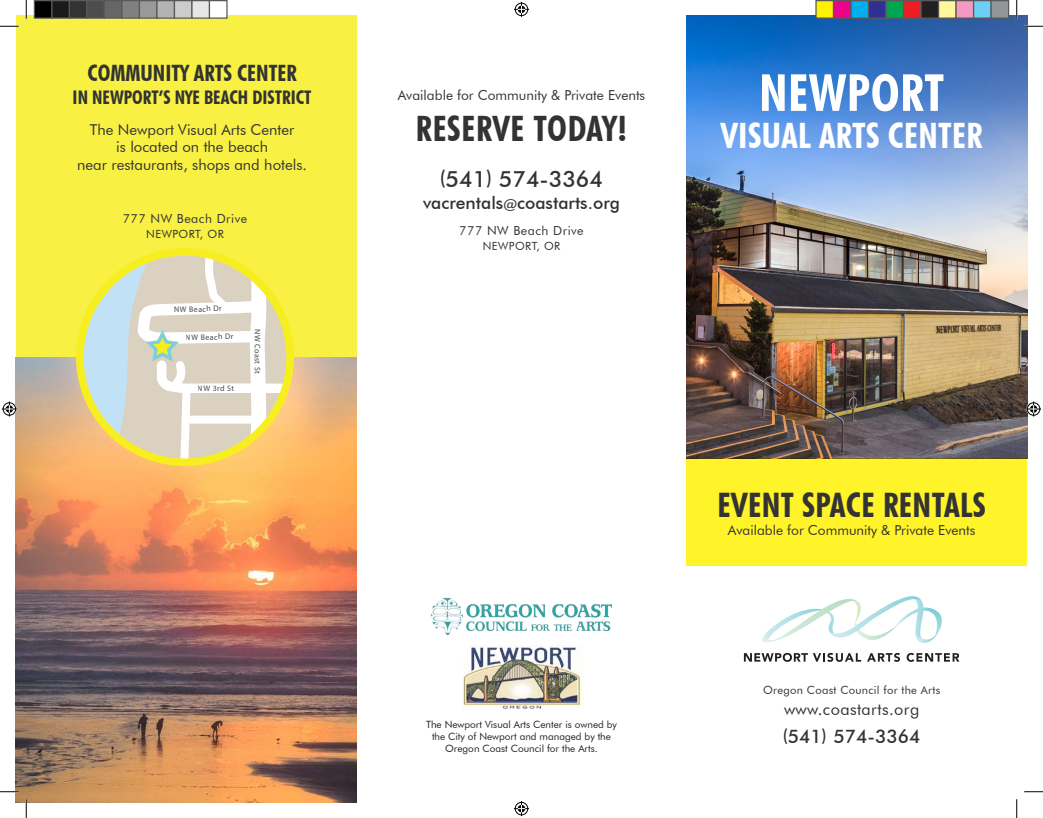
<style>
.page{position:relative;width:1043px;height:818px;background:#fff}
.page>*{position:absolute;margin:0;border:0;box-sizing:border-box;transform-origin:0 0}
.t1{font:700 condensed 51.25px "Futura BT";letter-spacing:.01em;color:#fff}
.t2{font:700 condensed 35px "Futura BT";letter-spacing:.01em;color:#fff}
.t3{font:700 condensed 35px "Futura BT";letter-spacing:.02em;color:#333}
.t4{font:700 condensed 33.75px "Futura BT";letter-spacing:.01em;color:#333}
.t5{font:700 condensed 22.5px "Futura BT";color:#323332}
.t6{font:500 22.5px "Futura BT";color:#333}
.t7{font:700 condensed 18.75px "Futura BT";color:#323332}
.t8{font:500 18.75px "Futura BT";color:#333}
.t9{font:500 17.5px "Futura BT";color:#333}
.t10{font:16.25px "Futura BT";letter-spacing:.025em;color:#323332}
.Text{font:15px "Futura BT";color:#333}
.Text-2{font:13.75px "Futura BT";color:#333}
.Text-3{font:12.5px "Futura BT";letter-spacing:.04em;color:#333}
.t11{font:11.25px "Futura BT";letter-spacing:.025em;color:#323332}
.Text-4{font:11.25px "Futura BT";letter-spacing:.04em;color:#333}
.t12{font:10px/12px "Futura BT";color:#231f20;text-align:center}
.t13{font:8px "Myriad Pro";letter-spacing:.05em;color:#313232}
.s1{font-size:13.75px}
.s2{font-size:16.25px}
</style>
<div class="page">
<div style="left:16px;top:16px;width:340px;height:341px;background:#f8f043"></div>
<img style="left:16px;top:357px;width:340px;height:445px">
<img style="left:686px;top:16px;width:341px;height:442px">
<img style="left:431px;top:597px;width:182px;height:39px">
<img style="left:464px;top:646px;width:117px;height:64px">
<svg style="left:744px;top:596px;width:215px;height:65px"></svg>
<div style="left:686px;top:458px;width:341px;height:108px;background:#fff329"></div>
<svg style="left:80px;top:254px;width:210px;height:208px"></svg>
<div style="left:76px;top:248px;width:218px;height:218px;border:8px solid #f7ee1f;border-radius:50%"></div>
<svg style="left:0;top:25px;width:19px;height:2px"></svg>
<svg style="left:1024px;top:25px;width:18px;height:2px"></svg>
<svg style="left:0;top:790px;width:19px;height:2px"></svg>
<svg style="left:1024px;top:791px;width:18px;height:1px"></svg>
<svg style="left:25px;top:0;width:2px;height:19px"></svg>
<svg style="left:25px;top:799px;width:2px;height:19px"></svg>
<svg style="left:1015px;top:0;width:2px;height:19px"></svg>
<svg style="left:1016px;top:799px;width:1px;height:19px"></svg>
<svg style="left:514px;top:2px;width:15px;height:15px"></svg>
<svg style="left:514px;top:801px;width:15px;height:15px"></svg>
<svg style="left:2px;top:401px;width:15px;height:15px"></svg>
<svg style="left:1026px;top:401px;width:15px;height:15px"></svg>
<div style="left:34px;top:1px;width:18px;height:17px;background:#000"></div>
<div style="left:34px;top:0;width:18px;height:19px;border:1px solid #595959"></div>
<div style="left:52px;top:1px;width:17px;height:17px;background:#1a1a1a"></div>
<div style="left:51px;top:0;width:19px;height:19px;border:1px solid #595959"></div>
<div style="left:69px;top:1px;width:18px;height:17px;background:#333"></div>
<div style="left:69px;top:0;width:19px;height:19px;border:1px solid #595959"></div>
<div style="left:87px;top:1px;width:17px;height:17px;background:#4d4d4d"></div>
<div style="left:86px;top:0;width:19px;height:19px;border:1px solid #595959"></div>
<div style="left:104px;top:1px;width:18px;height:17px;background:#666"></div>
<div style="left:104px;top:0;width:18px;height:19px;border:1px solid #595959"></div>
<div style="left:122px;top:1px;width:17px;height:17px;background:#808080"></div>
<div style="left:121px;top:0;width:19px;height:19px;border:1px solid #595959"></div>
<div style="left:139px;top:1px;width:18px;height:17px;background:#999"></div>
<div style="left:139px;top:0;width:19px;height:19px;border:1px solid #595959"></div>
<div style="left:157px;top:1px;width:17px;height:17px;background:#b3b3b3"></div>
<div style="left:156px;top:0;width:19px;height:19px;border:1px solid #595959"></div>
<div style="left:174px;top:1px;width:18px;height:17px;background:#ccc"></div>
<div style="left:174px;top:0;width:18px;height:19px;border:1px solid #595959"></div>
<div style="left:192px;top:1px;width:17px;height:17px;background:#e6e6e6"></div>
<div style="left:191px;top:0;width:19px;height:19px;border:1px solid #595959"></div>
<div style="left:209px;top:1px;width:18px;height:17px;background:#fff"></div>
<div style="left:209px;top:0;width:19px;height:19px;border:1px solid #595959"></div>
<div style="left:816px;top:1px;width:17px;height:17px;background:#fff101"></div>
<div style="left:815px;top:0;width:19px;height:19px;border:1px solid #595959"></div>
<div style="left:833px;top:1px;width:18px;height:17px;background:#ed028c"></div>
<div style="left:832px;top:0;width:19px;height:19px;border:1px solid #595959"></div>
<div style="left:851px;top:1px;width:17px;height:17px;background:#00aeef"></div>
<div style="left:850px;top:0;width:19px;height:19px;border:1px solid #595959"></div>
<div style="left:868px;top:1px;width:18px;height:17px;background:#2e3092"></div>
<div style="left:868px;top:0;width:18px;height:19px;border:1px solid #595959"></div>
<div style="left:886px;top:1px;width:17px;height:17px;background:#00a54f"></div>
<div style="left:885px;top:0;width:19px;height:19px;border:1px solid #595959"></div>
<div style="left:903px;top:1px;width:18px;height:17px;background:#ee1d23"></div>
<div style="left:902px;top:0;width:19px;height:19px;border:1px solid #595959"></div>
<div style="left:921px;top:1px;width:17px;height:17px;background:#231f20"></div>
<div style="left:920px;top:0;width:19px;height:19px;border:1px solid #595959"></div>
<div style="left:938px;top:1px;width:18px;height:17px;background:#fff79a"></div>
<div style="left:938px;top:0;width:18px;height:19px;border:1px solid #595959"></div>
<div style="left:956px;top:1px;width:17px;height:17px;background:#f499c2"></div>
<div style="left:955px;top:0;width:19px;height:19px;border:1px solid #595959"></div>
<div style="left:973px;top:1px;width:18px;height:17px;background:#6bcff6"></div>
<div style="left:972px;top:0;width:19px;height:19px;border:1px solid #595959"></div>
<div style="left:991px;top:1px;width:17px;height:17px;background:#939598"></div>
<div style="left:990px;top:0;width:19px;height:19px;border:1px solid #595959"></div>
<p class="t5" style="left:87px;top:59px;width:211px">COMMUNITY ARTS CENTER</p>
<p class="t7" style="left:73px;top:85px;width:240px">IN NEWPORT’S NYE BEACH DISTRICT</p>
<p class="Text" style="left:90px;top:120px;width:206px">The Newport Visual Arts Center</p>
<p class="Text" style="left:116px;top:138px;width:153px">is located on the beach</p>
<p class="Text" style="left:77px;top:155px;width:231px">near restaurants, shops and hotels.</p>
<p class="Text-3" style="left:123px;top:211px;width:126px">777 NW Beach Drive</p>
<p class="Text-4" style="left:146px;top:227px;width:79px">NEWPORT, OR</p>
<p class="t13" style="left:174px;top:305px;width:49px;rotate:-2deg">NW Beach Dr</p>
<p class="t13" style="left:186px;top:332px;width:49px;rotate:-1deg">NW Beach Dr</p>
<p class="t13" style="left:198px;top:383px;width:38px">NW 3rd St</p>
<p class="t13" style="left:262px;top:329px;width:46px;rotate:90deg">NW Coast St</p>
<p class="Text-2" style="left:398px;top:86px;width:249px">Available for Community &amp; Private Events</p>
<p class="t3" style="left:416px;top:107px;width:212px">RESERVE TODAY!</p>
<p class="t6" style="left:440px;top:165px;width:165px"><sup>(</sup>541<sup>)</sup> 574-3364</p>
<p class="t9" style="left:423px;top:192px;width:198px">vacrentals<span class="s1">@</span>coastarts.org</p>
<p class="Text-3" style="left:459px;top:223px;width:126px">777 NW Beach Drive</p>
<p class="Text-4" style="left:482px;top:239px;width:79px">NEWPORT, OR</p>
<p class="t1" style="left:759px;top:61px;width:186px">NEWPORT</p>
<p class="t2" style="left:721px;top:115px;width:263px">VISUAL ARTS CENTER</p>
<p class="t12" style="left:426px;top:718px;width:192px">The Newport Visual Arts Center is owned by the City of Newport and managed by the<br>Oregon Coast Council for the Arts.</p>
<p class="t4" style="left:717px;top:484px;width:269px">EVENT SPACE RENTALS</p>
<p class="Text-2" style="left:728px;top:522px;width:249px">Available for Community &amp; Private Events</p>
<p class="t11" style="left:763px;top:682px;width:179px">Oregon Coast Council for the Arts</p>
<p class="t10" style="left:784px;top:698px;width:137px">www.coastarts.org</p>
<p class="t8" style="left:783px;top:724px;width:139px"><span class="s2">(</span>541<span class="s2">)</span> 574-3364</p>
</div>
